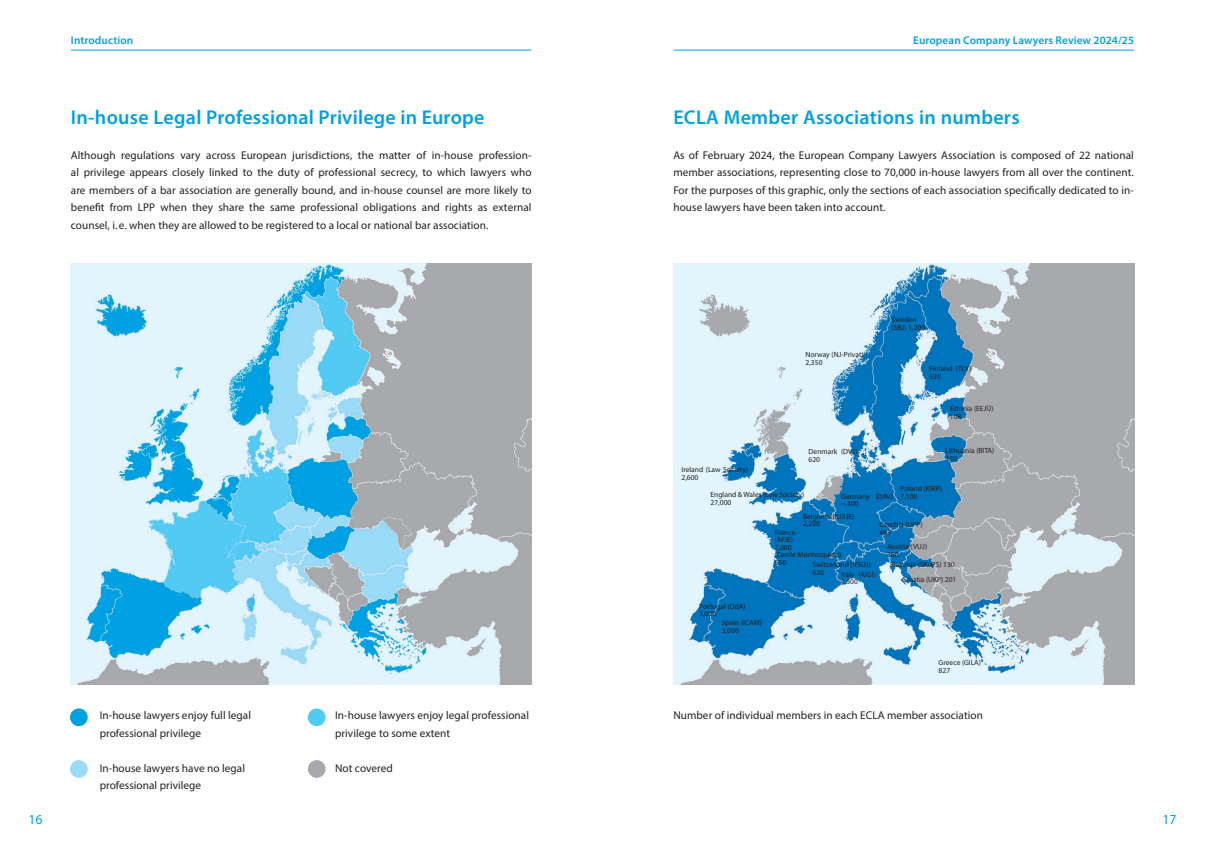
<style>
.page{position:relative;width:1205px;height:851px;background:#fff}
.page>*{position:absolute;margin:0;border:0;box-sizing:border-box;transform-origin:0 0}
.t1{font:600 20px "Myriad Pro";letter-spacing:.015em;color:#00a1e3}
.t2{font:13.75px "Myriad Pro";color:#00a1e3}
.t3{font:11.25px/17.5px "Myriad Pro";letter-spacing:.005em;color:#231f20}
.t4{font:600 11.25px "Myriad Pro";letter-spacing:.01em;color:#00a1e3}
.t5{font:7.5px/7.5px "Myriad Pro";color:#231f20}
</style>
<div class="page">
<hr style="left:71px;top:50px;width:460px;height:1px;background:#00a1e3">
<hr style="left:674px;top:50px;width:459px;height:1px;background:#00a1e3">
<img style="left:673px;top:264px;width:461px;height:420px">
<div style="left:308px;top:708px;width:18px;height:18px;background:#51caf5;border-radius:50%"></div>
<div style="left:308px;top:760px;width:18px;height:17px;background:#a8a9ad;border-radius:50%"></div>
<div style="left:70px;top:708px;width:18px;height:18px;background:#00a1e3;border-radius:50%"></div>
<div style="left:70px;top:760px;width:18px;height:17px;background:#99dbf8;border-radius:50%"></div>
<img style="left:71px;top:264px;width:461px;height:420px">
<p class="t4" style="left:71px;top:33px;width:64px">Introduction</p>
<p class="t4" style="left:913px;top:33px;width:222px">European Company Lawyers Review 2024/25</p>
<h1 class="t1" style="left:71px;top:104px;width:415px">In-house Legal Professional Privilege in Europe</h1>
<p class="t3" style="left:71px;top:146px;width:462px;text-align:justify">Although regulations vary across European jurisdictions, the matter of in-house profession&shy;al privilege appears closely linked to the duty of professional secrecy, to which lawyers who are members of a bar association are generally bound, and in-house counsel are more likely to benefit from LPP when they share the same professional obligations and rights as external counsel, i. e. when they are allowed to be registered to a local or national bar association.</p>
<h1 class="t1" style="left:673px;top:104px;width:348px">ECLA Member Associations in numbers</h1>
<p class="t3" style="left:673px;top:146px;width:462px;text-align:justify">As of February 2024, the European Company Lawyers Association is composed of 22 national member associations, representing close to 70,000 in-house lawyers from all over the continent.<br>For the purposes of this graphic, only the sections of each association specifically dedicated to in&shy;house lawyers have been taken into account.</p>
<p class="t5" style="left:891px;top:316px;width:35px">Sweden (SBJ) 1,200</p>
<p class="t5" style="left:805px;top:350px;width:60px">Norway (NJ-Privat)<br>2,350</p>
<p class="t5" style="left:929px;top:365px;width:44px">Finland (TLY)<br>520</p>
<p class="t5" style="left:950px;top:405px;width:45px">Estonia (EEJÜ)<br>108</p>
<p class="t5" style="left:808px;top:447px;width:50px">Denmark (DVJ)<br>620</p>
<p class="t5" style="left:945px;top:447px;width:50px">Lithuania (BITA)<br>150</p>
<p class="t5" style="left:681px;top:466px;width:68px">Ireland (Law Society)<br>2,600</p>
<p class="t5" style="left:710px;top:491px;width:95px">England &amp; Wales (Law Society)<br>27,000</p>
<p class="t5" style="left:841px;top:492px;width:54px">Germany (DAV) ~ 400</p>
<p class="t5" style="left:900px;top:484px;width:43px">Poland (KIRP)<br>7,100</p>
<p class="t5" style="left:803px;top:512px;width:53px">Belgium (IBJ/IJE)<br>2,200</p>
<p class="t5" style="left:879px;top:520px;width:44px">Czechia (UPP)<br>467</p>
<p class="t5" style="left:775px;top:528px;width:68px">France<br>(AFJE)<br>7,000<br>(Cercle Montesquieu)<br>550</p>
<p class="t5" style="left:887px;top:542px;width:42px">Austria (VUJ)<br>360</p>
<p class="t5" style="left:902px;top:575px;width:56px">Croatia (UKP) 201</p>
<p class="t5" style="left:812px;top:561px;width:60px">Switzerland (VSUJ)<br>620</p>
<p class="t5" style="left:890px;top:561px;width:66px">Slovenia (SKoPS) 130</p>
<p class="t5" style="left:841px;top:570px;width:36px">Italy (AIGI)<br>1,500</p>
<p class="t5" style="left:699px;top:602px;width:48px">Portugal (OdA)<br>3,000</p>
<p class="t5" style="left:722px;top:618px;width:42px">Spain (ICAM)<br>3,000</p>
<p class="t5" style="left:938px;top:658px;width:44px">Greece (GILA)<br>827</p>
<p class="t3" style="left:100px;top:706px;width:153px">In-house lawyers enjoy full legal professional privilege</p>
<p class="t3" style="left:100px;top:759px;width:147px">In-house lawyers have no legal professional privilege</p>
<p class="t3" style="left:335px;top:706px;width:195px">In-house lawyers enjoy legal professional privilege to some extent</p>
<p class="t3" style="left:335px;top:759px;width:59px">Not covered</p>
<p class="t3" style="left:673px;top:706px;width:311px">Number of individual members in each ECLA member association</p>
<p class="t2" style="left:28px;top:811px;width:16px">16</p>
<p class="t2" style="left:1162px;top:811px;width:16px">17</p>
</div>
